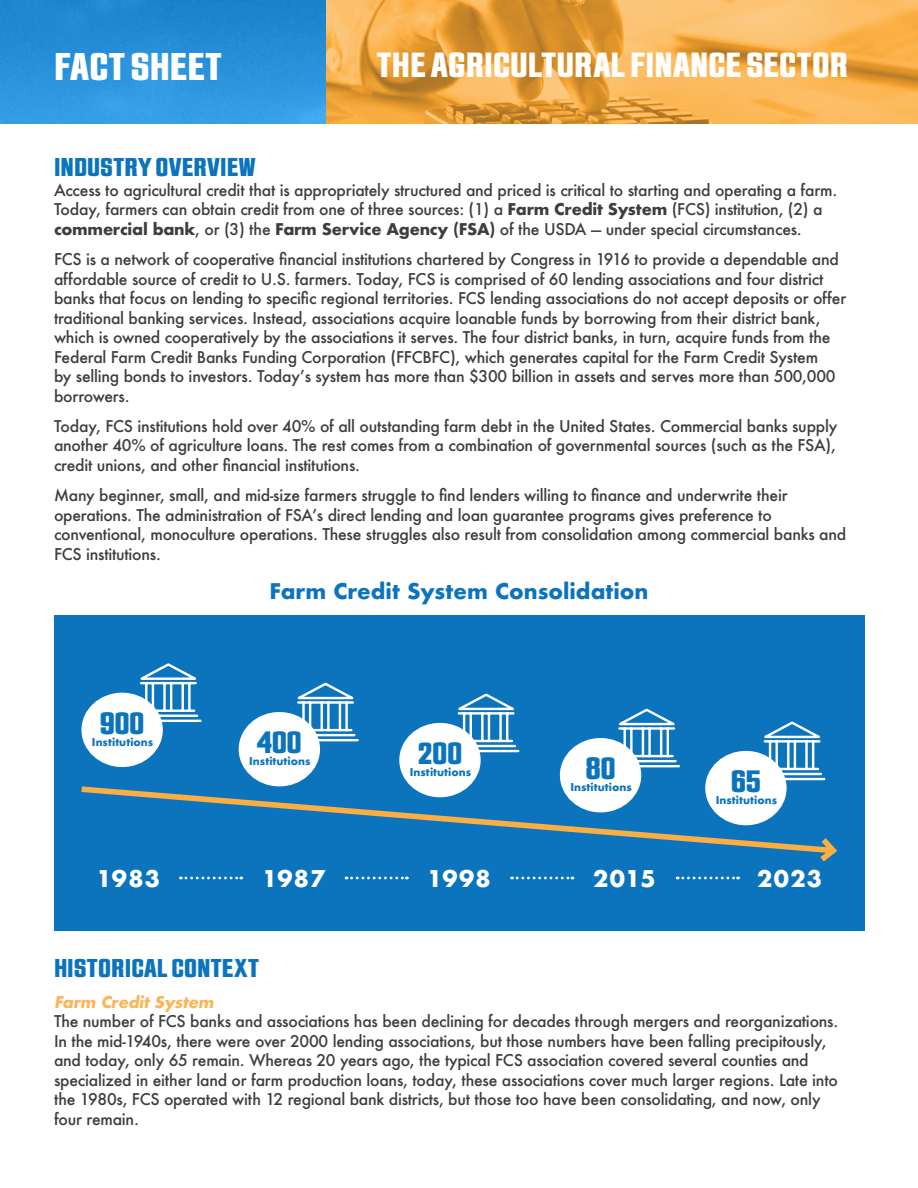
<style>
.page{position:relative;width:918px;height:1188px;background:#fff}
.page>*{position:absolute;margin:0;border:0;box-sizing:border-box;transform-origin:0 0}
.t1{font:700 expanded 40.5px "Jay Gothic URW";color:#fff}
.t2{font:700 expanded 36.6px "Jay Gothic URW";color:#fff}
.t3{font:700 expanded 32.4px "Jay Gothic URW";letter-spacing:-.015em;color:#0c74bc}
.t4{font:700 expanded 27px "Jay Gothic URW";color:#0c74bc}
.t5{font:700 22.35px "Futura";letter-spacing:.06em;color:#fff}
.t6{font:700 21px "Futura";color:#0c74bc}
.t7{font:500 15.75px/19.5px "Futura";letter-spacing:-.015em;color:#3e3e3f}
.t8{font:700 10.5px "Futura";color:#0c74bc}
.s1{font-weight:700}
.s2{font-weight:700;color:#fbb555}
</style>
<div class="page">
<img style="left:326px;top:0;width:592px;height:123px">
<div style="left:0;top:0;width:326px;height:123px;background:linear-gradient(to bottom,#1a82ca,#38a0e8)"></div>
<div style="left:54px;top:615px;width:810px;height:316px;background:#0c74bc"></div>
<svg style="left:180px;top:877px;width:62px;height:2px"></svg>
<svg style="left:512px;top:877px;width:61px;height:2px"></svg>
<svg style="left:346px;top:877px;width:61px;height:2px"></svg>
<svg style="left:677px;top:877px;width:62px;height:2px"></svg>
<svg style="left:81px;top:783px;width:733px;height:69px"></svg>
<svg style="left:814px;top:838px;width:24px;height:24px"></svg>
<svg style="left:132px;top:663px;width:70px;height:60px"></svg>
<div style="left:81px;top:693px;width:82px;height:74px;background:#fff;border-radius:50%"></div>
<svg style="left:291px;top:682px;width:68px;height:61px"></svg>
<div style="left:239px;top:712px;width:81px;height:74px;background:#fff;border-radius:50%"></div>
<svg style="left:452px;top:693px;width:68px;height:60px"></svg>
<div style="left:399px;top:723px;width:82px;height:74px;background:#fff;border-radius:50%"></div>
<svg style="left:612px;top:708px;width:68px;height:61px"></svg>
<div style="left:560px;top:738px;width:81px;height:74px;background:#fff;border-radius:50%"></div>
<svg style="left:758px;top:721px;width:68px;height:60px"></svg>
<div style="left:705px;top:751px;width:82px;height:74px;background:#fff;border-radius:50%"></div>
<p class="t1" style="left:54px;top:43px;width:169px">FACT SHEET</p>
<p class="t2" style="left:377px;top:44px;width:473px">THE AGRICULTURAL FINANCE SECTOR</p>
<p class="t4" style="left:54px;top:152px;width:203px">INDUSTRY OVERVIEW</p>
<p class="t7" style="left:54px;top:180px;width:785px">Access to agricultural credit that is appropriately structured and priced is critical to starting and operating a farm.<br>Today, farmers can obtain credit from one of three sources: (1) a <span class="s1">Farm Credit System</span> (FCS) institution, (2) a <span class="s1">commercial bank</span>, or (3) the <span class="s1">Farm Service Agency (FSA)</span> of the USDA — under special circumstances.</p>
<p class="t7" style="left:54px;top:249px;width:794px">FCS is a network of cooperative financial institutions chartered by Congress in 1916 to provide a dependable and affordable source of credit to U.S. farmers. Today, FCS is comprised of 60 lending associations and four district banks that focus on lending to specific regional territories. FCS lending associations do not accept deposits or offer traditional banking services. Instead, associations acquire loanable funds by borrowing from their district bank, which is owned cooperatively by the associations it serves. The four district banks, in turn, acquire funds from the Federal Farm Credit Banks Funding Corporation (FFCBFC), which generates capital for the Farm Credit System<br>by selling bonds to investors. Today’s system has more than $300 billion in assets and serves more than 500,000 borrowers.</p>
<p class="t7" style="left:54px;top:416px;width:785px;text-align:justify">Today, FCS institutions hold over 40% of all outstanding farm debt in the United States. Commercial banks supply another 40% of agriculture loans. The rest comes from a combination of governmental sources (such as the FSA), credit unions, and other financial institutions.</p>
<p class="t7" style="left:54px;top:485px;width:794px">Many beginner, small, and mid-size farmers struggle to find lenders willing to finance and underwrite their operations. The administration of FSA’s direct lending and loan guarantee programs gives preference to conventional, monoculture operations. These struggles also result from consolidation among commercial banks and FCS institutions.</p>
<p class="t6" style="left:270px;top:576px;width:381px">Farm Credit System Consolidation</p>
<p class="t3" style="left:100px;top:704px;width:46px">900</p>
<p class="t8" style="left:92px;top:734px;width:63px">Institutions</p>
<p class="t3" style="left:257px;top:724px;width:46px">400</p>
<p class="t8" style="left:249px;top:753px;width:63px">Institutions</p>
<p class="t3" style="left:417px;top:735px;width:46px">200</p>
<p class="t8" style="left:410px;top:764px;width:63px">Institutions</p>
<p class="t3" style="left:586px;top:750px;width:32px">80</p>
<p class="t8" style="left:570px;top:779px;width:63px">Institutions</p>
<p class="t3" style="left:731px;top:763px;width:32px">65</p>
<p class="t8" style="left:716px;top:792px;width:63px">Institutions</p>
<p class="t5" style="left:96px;top:863px;width:65px">1983</p>
<p class="t5" style="left:262px;top:863px;width:65px">1987</p>
<p class="t5" style="left:427px;top:863px;width:65px">1998</p>
<p class="t5" style="left:593px;top:863px;width:64px">2015</p>
<p class="t5" style="left:757px;top:863px;width:66px">2023</p>
<p class="t4" style="left:54px;top:953px;width:206px">HISTORICAL CONTEXT</p>
<p class="t7" style="left:54px;top:992px;width:786px"><span class="s2">Farm Credit System<br></span>The number of FCS banks and associations has been declining for decades through mergers and reorganizations.<br>In the mid-1940s, there were over 2000 lending associations, but those numbers have been falling precipitously, and today, only 65 remain. Whereas 20 years ago, the typical FCS association covered several counties and specialized in either land or farm production loans, today, these associations cover much larger regions. Late into the 1980s, FCS operated with 12 regional bank districts, but those too have been consolidating, and now, only four remain.</p>
</div>
